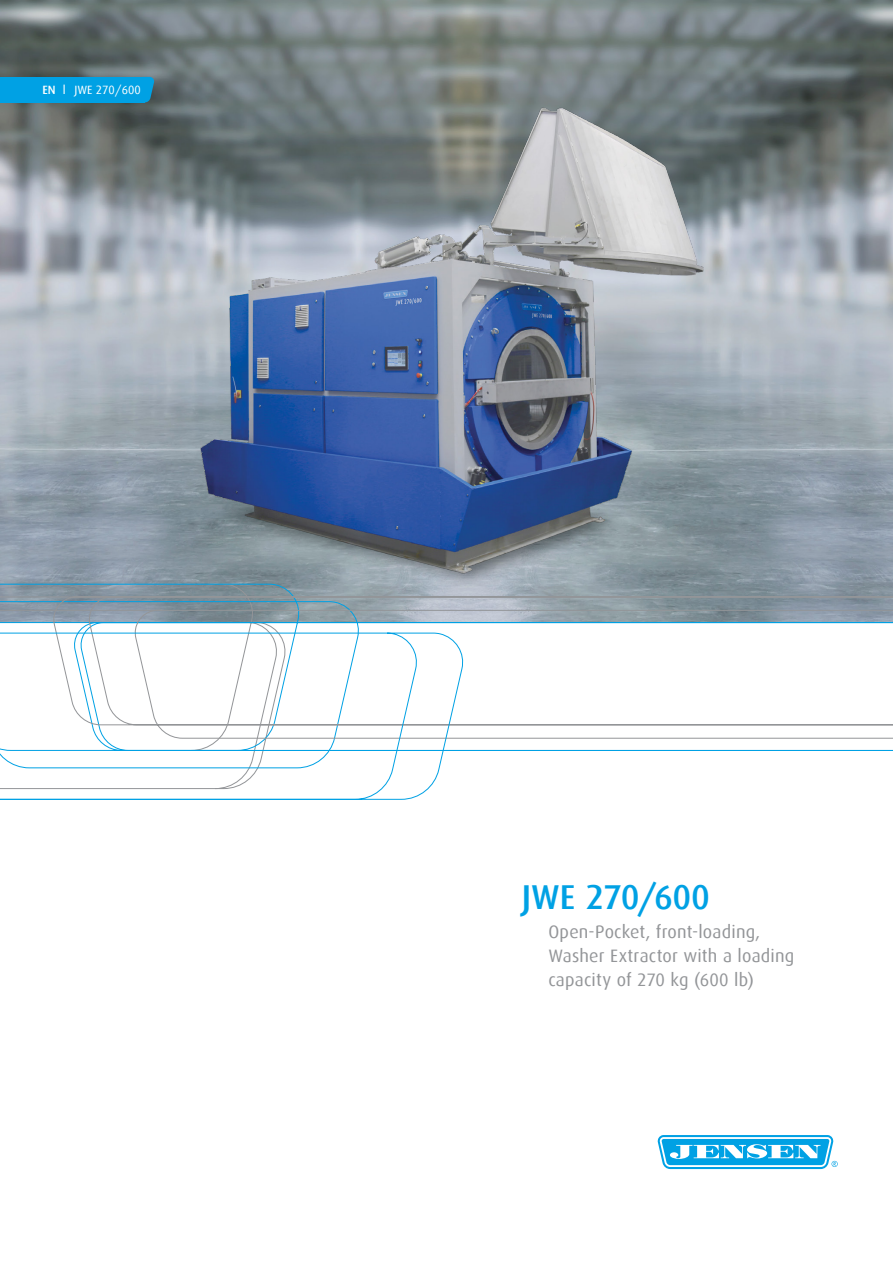
<style>
.page{position:relative;width:893px;height:1263px;background:#fff}
.page>*{position:absolute;margin:0;border:0;box-sizing:border-box;transform-origin:0 0}
.t1{font:500 34.5px "Dax";letter-spacing:-.005em;color:#00a1e4}
.t2{font:18px/24px "Dax";letter-spacing:.01em;color:#939598}
.t3{font:12px "Dax";color:#fff}
.s1{font-weight:500}
</style>
<div class="page">
<img style="left:0;top:0;width:893px;height:584px">
<svg style="left:0;top:584px;width:893px;height:167px"></svg>
<svg style="left:0;top:596px;width:893px;height:143px"></svg>
<svg style="left:0;top:633px;width:465px;height:166px"></svg>
<svg style="left:658px;top:1135px;width:180px;height:34px"></svg>
<div style="left:0;top:77px;width:145px;height:25px;background:#00a1e4"></div>
<svg style="left:145px;top:77px;width:10px;height:25px"></svg>
<img style="left:100px;top:103px;width:722px;height:506px">
<p class="t3" style="left:43px;top:83px;width:100px"><span class="s1">EN</span> l JWE 270/600</p>
<h1 class="t1" style="left:522px;top:877px;width:190px">JWE 270/600</h1>
<p class="t2" style="left:548px;top:919px;width:248px">Open-Pocket, front-loading,<br>Washer Extractor with a loading capacity of 270 kg (600 lb)</p>
</div>
